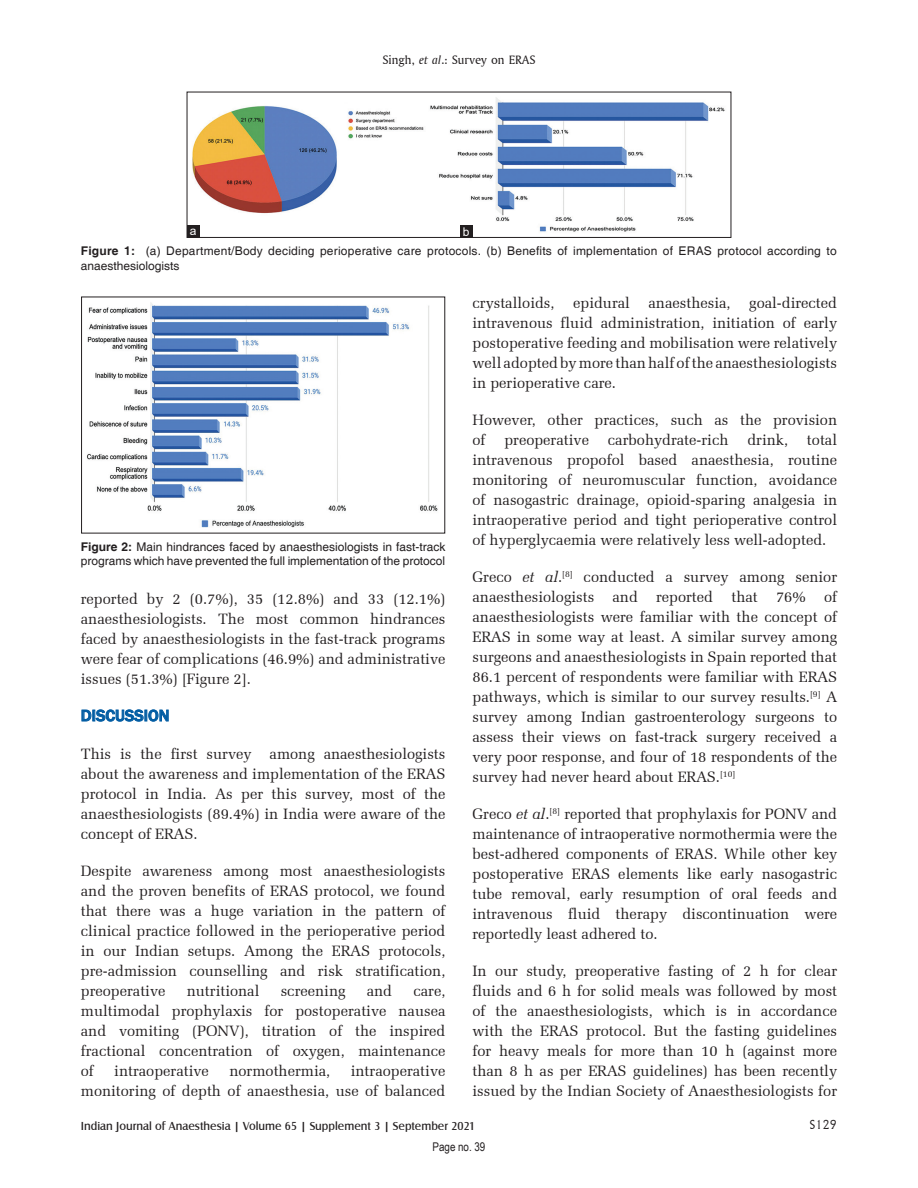
<style>
.page{position:relative;width:918px;height:1188px;background:#fff}
.page>*{position:absolute;margin:0;border:0;box-sizing:border-box;transform-origin:0 0}
.t1{font:500 16.5px "Franklin Gothic";color:#015ca3}
.TX{font:15px/20px "Zapf Elliptical 711 BT";color:#231f20;text-align:justify}
.t2{font:12.75px "Amerigo BT Roman A";color:#231f20}
.FGC{font:12px/14.4px "Helvetica";letter-spacing:.02em;color:#231f20}
.FGC-2{font:12px/14.4px "Helvetica";color:#231f20}
.t3{font:12px "Castle T";color:#231f20}
.TX-2{font:12px "Arial Narrow";color:#231f20}
.FOLIO_R{font:300 12px "Flareserif 821 BT";color:#231f20}
.LABEL{font:12px "Arial";color:#fff}
.s1{font-family:"Amerigo BT Italic A"}
.s2{font-weight:700}
.s3{font-style:italic}
</style>
<div class="page">
<svg style="left:81px;top:709px;width:88px;height:13px"></svg>
<img style="left:87px;top:302px;width:351px;height:226px">
<img style="left:192px;top:97px;width:533px;height:139px">
<div style="left:187px;top:92px;width:544px;height:146px;border:1px solid #231f20"></div>
<div style="left:460px;top:225px;width:12px;height:13px;background:#231f20"></div>
<div style="left:187px;top:225px;width:13px;height:13px;background:#231f20"></div>
<p class="t2" style="left:382px;top:52px;width:155px">Singh, <span class="s1">et al</span>.: Survey on ERAS</p>
<p class="LABEL" style="left:190px;top:222px;width:8px">a</p>
<p class="LABEL" style="left:463px;top:223px;width:8px">b</p>
<p class="FGC" style="left:81px;top:244px;width:757px"><span class="s2">Figure 1:</span> (a) Department/Body deciding perioperative care protocols. (b) Benefits of implementation of ERAS protocol according to anaesthesiologists</p>
<p class="FGC-2" style="left:81px;top:540px;width:366px"><span class="s2">Figure 2:</span> Main hindrances faced by anaesthesiologists in fast-track programs which have prevented the full implementation of the protocol</p>
<p class="TX" style="left:81px;top:589px;width:366px">reported by 2 (0.7%), 35 (12.8%) and 33 (12.1%) anaesthesiologists. The most common hindrances faced by anaesthesiologists in the fast‑track programs were fear of complications (46.9%) and administrative issues (51.3%) [Figure 2].</p>
<h1 class="t1" style="left:81px;top:705px;width:90px">DISCUSSION</h1>
<p class="TX" style="left:81px;top:744px;width:366px">This is the first survey among anaesthesiologists about the awareness and implementation of the ERAS protocol in India. As per this survey, most of the anaesthesiologists (89.4%) in India were aware of the concept of ERAS.</p>
<p class="TX" style="left:81px;top:861px;width:366px">Despite awareness among most anaesthesiologists and the proven benefits of ERAS protocol, we found that there was a huge variation in the pattern of clinical practice followed in the perioperative period in our Indian setups. Among the ERAS protocols, pre‑admission counselling and risk stratification, preoperative</p>
<p class="TX" style="left:187px;top:981px;width:74px">nutritional</p>
<p class="TX" style="left:281px;top:981px;width:66px">screening</p>
<p class="TX" style="left:367px;top:981px;width:27px">and</p>
<p class="TX" style="left:81px;top:981px;width:366px;text-indent:333px">care, multimodal prophylaxis for postoperative nausea and vomiting (PONV), titration of the inspired fractional concentration of oxygen, maintenance of</p>
<p class="TX" style="left:114px;top:1061px;width:96px">intraoperative</p>
<p class="TX" style="left:229px;top:1061px;width:102px">normothermia,</p>
<p class="TX" style="left:81px;top:1061px;width:366px;text-align:right">intraoperative<br>monitoring of depth of anaesthesia, use of balanced</p>
<p class="TX" style="left:472px;top:293px;width:366px">crystalloids, epidural anaesthesia, goal‑directed intravenous fluid administration, initiation of early postoperative feeding and mobilisation were relatively well adopted by more than half of the anaesthesiologists in perioperative care.</p>
<p class="TX" style="left:472px;top:410px;width:366px">However, other practices, such as the provision of</p>
<p class="TX" style="left:472px;top:430px;width:366px;text-indent:334px">total intravenous propofol based anaesthesia, routine monitoring of neuromuscular function, avoidance of nasogastric drainage, opioid‑sparing analgesia in intraoperative period and tight perioperative control of hyperglycaemia were relatively less well‑adopted.</p>
<p class="TX" style="left:472px;top:567px;width:366px">Greco <span class="s3">et al</span>.<sup>[8]</sup> conducted a survey among senior anaesthesiologists and reported that 76% of anaesthesiologists were familiar with the concept of ERAS in some way at least. A similar survey among surgeons and anaesthesiologists in Spain reported that 86.1 percent of respondents were familiar with ERAS pathways, which is similar to our survey results.<sup>[9]</sup> A survey among Indian gastroenterology surgeons to assess their views on fast‑track surgery received a very poor response, and four of 18 respondents of the survey had never heard about ERAS.<sup>[10]</sup></p>
<p class="TX" style="left:472px;top:804px;width:366px">Greco <span class="s3">et al</span>.<sup>[8]</sup> reported that prophylaxis for PONV and maintenance of intraoperative normothermia were the best‑adhered components of ERAS. While other key postoperative ERAS elements like early nasogastric tube removal, early resumption of oral feeds and intravenous fluid therapy discontinuation were reportedly least adhered to.</p>
<p class="TX" style="left:472px;top:961px;width:366px">In our study, preoperative fasting of 2 h for clear fluids and 6 h for solid meals was followed by most of the anaesthesiologists, which is in accordance with the ERAS protocol. But the fasting guidelines for heavy meals for more than 10 h (against more than 8 h as per ERAS guidelines) has been recently issued by the Indian Society of Anaesthesiologists for</p>
<p class="TX" style="left:504px;top:430px;width:86px">preoperative</p>
<p class="TX" style="left:608px;top:430px;width:122px">carbohydrate-rich</p>
<p class="TX" style="left:747px;top:430px;width:42px">drink,</p>
<p class="t3" style="left:81px;top:1119px;width:396px">Indian Journal of Anaesthesia | Volume 65 | Supplement 3 | September 2021</p>
<p class="FOLIO_R" style="left:810px;top:1117px;width:29px">S129</p>
<p class="TX-2" style="left:433px;top:1138px;width:54px">Page no. 39</p>
</div>
